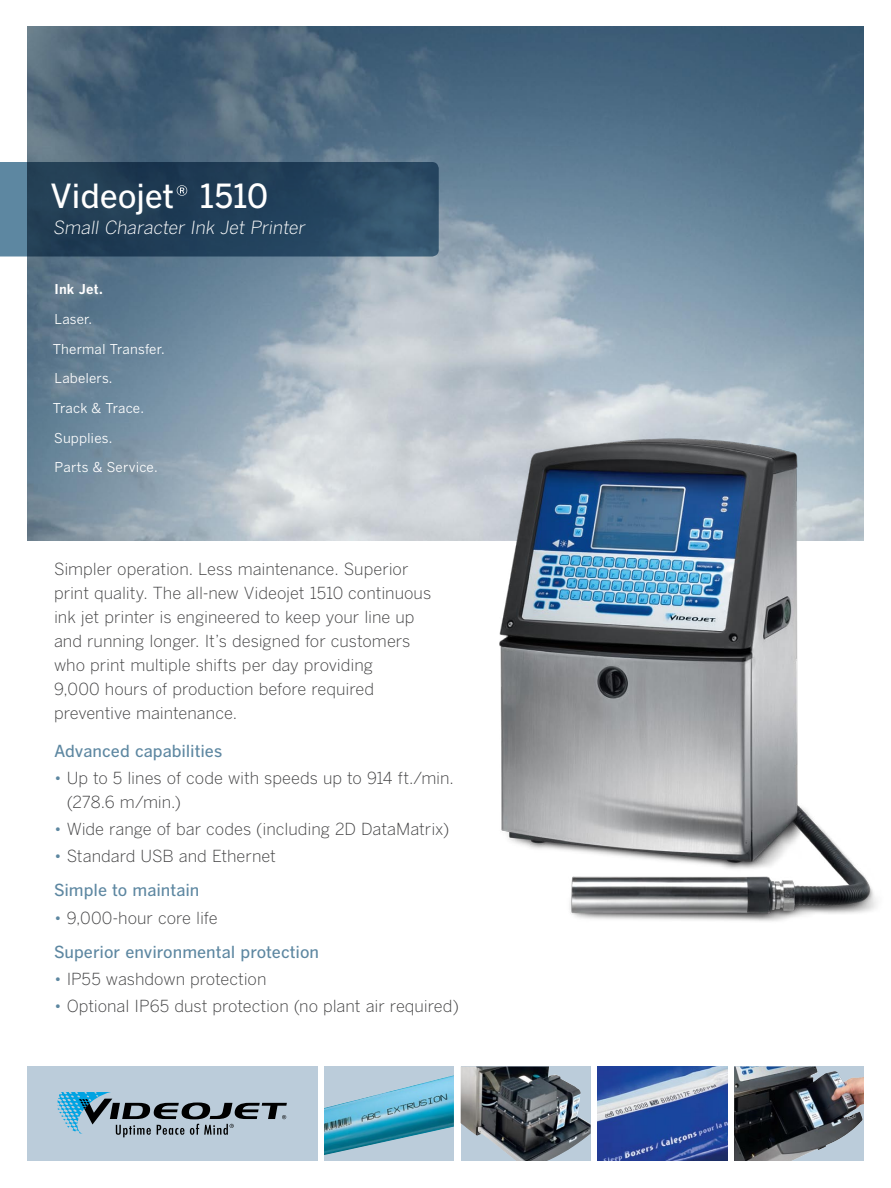
<style>
.page{position:relative;width:891px;height:1188px;background:#fff}
.page>*{position:absolute;margin:0;border:0;box-sizing:border-box;transform-origin:0 0}
.t1{font:33px "Benton Got Med";letter-spacing:-.015em;color:#fff}
.t2{font:18px "Benton Got Lt It";letter-spacing:-.01em;color:#fff}
.t3{font:16.5px/24px "Benton Got Lt";letter-spacing:-.005em;color:#414142}
.t4{font:16.5px "Benton Got Med";letter-spacing:-.005em;color:#5d87a1}
.t5{font:13.5px/29.7px "Benton Got Reg";letter-spacing:.01em;color:#fff}
.t6{font:13.5px "Benton Got Bol";letter-spacing:.01em;color:#fff}
.s1{color:#5d87a1}
</style>
<div class="page">
<img style="left:27px;top:27px;width:837px;height:513px">
<div style="left:27px;top:1067px;width:290px;height:94px;background:#bbccda"></div>
<svg style="left:57px;top:1092px;width:230px;height:45px"></svg>
<img style="left:597px;top:1067px;width:130px;height:94px">
<img style="left:461px;top:1067px;width:130px;height:94px">
<img style="left:734px;top:1066px;width:130px;height:95px">
<img style="left:467px;top:418px;width:410px;height:503px">
<div style="left:324px;top:1067px;width:130px;height:94px;background:#bbccda"></div>
<img style="left:324px;top:1075px;width:130px;height:80px">
<svg style="left:0;top:162px;width:439px;height:94px"></svg>
<h1 class="t1" style="left:50px;top:176px;width:220px">Videojet 1510</h1>
<p class="t2" style="left:54px;top:216px;width:253px">Small Character Ink Jet Printer</p>
<p class="t6" style="left:55px;top:281px;width:50px">Ink Jet.</p>
<p class="t5" style="left:53px;top:304px;width:113px">Laser.<br>Thermal Transfer.</p>
<p class="t5" style="left:53px;top:363px;width:106px">Labelers.<br>Track &amp; Trace.<br>Supplies.<br>Parts &amp; Service.</p>
<p class="t3" style="left:54px;top:557px;width:379px">Simpler operation. Less maintenance. Superior print quality. The all-new Videojet 1510 continuous ink jet printer is engineered to keep your line up and running longer. It’s designed for customers who print multiple shifts per day providing<br>9,000 hours of production before required preventive maintenance.</p>
<p class="t4" style="left:54px;top:741px;width:170px">Advanced capabilities</p>
<p class="t3" style="left:67px;top:766px;width:389px;text-indent:-13px"><span class="s1">•</span> Up to 5 lines of code with speeds up to 914 ft./min. (278.6 m/min.)</p>
<p class="t3" style="left:54px;top:817px;width:397px"><span class="s1">•</span> Wide range of bar codes (including 2D DataMatrix)</p>
<p class="t3" style="left:54px;top:844px;width:224px"><span class="s1">•</span> Standard USB and Ethernet</p>
<p class="t4" style="left:54px;top:880px;width:147px">Simple to maintain</p>
<p class="t3" style="left:54px;top:905px;width:165px"><span class="s1">•</span> 9,000-hour core life</p>
<p class="t4" style="left:54px;top:942px;width:267px">Superior environmental protection</p>
<p class="t3" style="left:54px;top:967px;width:214px"><span class="s1">•</span> IP55 washdown protection</p>
<p class="t3" style="left:54px;top:994px;width:406px"><span class="s1">•</span> Optional IP65 dust protection (no plant air required)</p>
</div>
